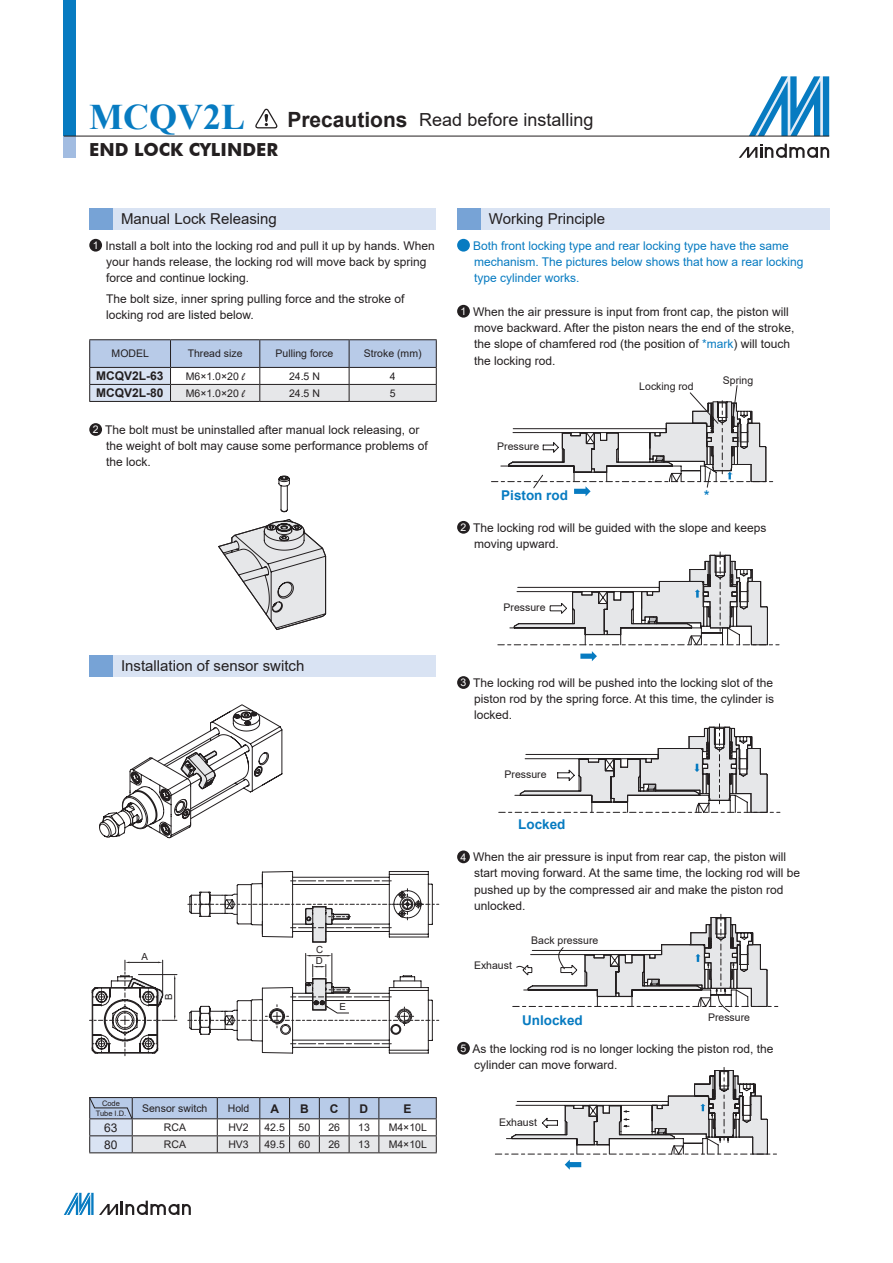
<style>
.page{position:relative;width:893px;height:1263px;background:#fff}
.page>*{position:absolute;margin:0;border:0;box-sizing:border-box;transform-origin:0 0}
.t1{font:18px "Arial";color:#231f20}
.t2{font:700 18px "Futura BT";color:#231f20}
.t3{font:15px "Arial";color:#231f20}
.t4{font:700 13.5px "Arial";color:#077bc1}
.t5{font:12px/16.4px "Arial";color:#231f20}
.t6{font:12px/16.2px "Arial";color:#077bc1}
.t7{font:700 12px "Arial";color:#231f20}
.t8{font:10.5px "Arial";color:#231f20}
.t9{font:9.75px/10.8px "Arial";color:#231f20}
.t10{font:7.5px/10.5px "Arial";color:#231f20;text-align:center}
.s1{font-family:"Times New Roman";font-weight:700;font-size:36px;color:#077bc1}
.s2{font-weight:700;font-size:21px}
.s3{font-size:10.5px;color:#fff}
.s4{font-family:"Brush Script";font-size:12px}
.s5{color:#077bc1}
</style>
<div class="page">
<svg style="left:749px;top:76px;width:80px;height:60px"></svg>
<svg style="left:739px;top:144px;width:90px;height:14px"></svg>
<div style="left:64px;top:0;width:12px;height:136px;background:#077bc1"></div>
<div style="left:64px;top:136px;width:12px;height:21px;background:#a2bce1"></div>
<hr style="left:64px;top:136px;width:765px;height:1px;background:#231f20">
<svg style="left:64px;top:1193px;width:127px;height:22px"></svg>
<svg style="left:255px;top:108px;width:23px;height:21px"></svg>
<svg style="left:218px;top:475px;width:108px;height:155px"></svg>
<svg style="left:99px;top:812px;width:12px;height:26px"></svg>
<svg style="left:90px;top:871px;width:349px;height:185px"></svg>
<svg style="left:111px;top:704px;width:304px;height:284px"></svg>
<svg style="left:89px;top:1097px;width:348px;height:56px"></svg>
<svg style="left:491px;top:385px;width:282px;height:111px"></svg>
<svg style="left:498px;top:552px;width:281px;height:109px"></svg>
<svg style="left:513px;top:914px;width:265px;height:99px"></svg>
<svg style="left:495px;top:1067px;width:281px;height:103px"></svg>
<svg style="left:499px;top:724px;width:281px;height:89px"></svg>
<div style="left:89px;top:208px;width:347px;height:22px;background:#d9e3f3"></div>
<div style="left:89px;top:208px;width:24px;height:22px;background:#77a3d6"></div>
<div style="left:457px;top:208px;width:372px;height:22px;background:#d9e3f3"></div>
<div style="left:457px;top:208px;width:23px;height:22px;background:#77a3d6"></div>
<div style="left:89px;top:655px;width:347px;height:21px;background:#d9e3f3"></div>
<div style="left:89px;top:655px;width:24px;height:21px;background:#77a3d6"></div>
<div style="left:89px;top:239px;width:13px;height:13px;background:#231f20;border-radius:50%"></div>
<div style="left:89px;top:423px;width:13px;height:13px;background:#231f20;border-radius:50%"></div>
<div style="left:457px;top:239px;width:13px;height:13px;background:#077bc1;border-radius:50%"></div>
<div style="left:457px;top:305px;width:13px;height:13px;background:#231f20;border-radius:50%"></div>
<div style="left:457px;top:521px;width:13px;height:13px;background:#231f20;border-radius:50%"></div>
<div style="left:457px;top:1042px;width:13px;height:12px;background:#231f20;border-radius:50%"></div>
<div style="left:457px;top:676px;width:13px;height:13px;background:#231f20;border-radius:50%"></div>
<div style="left:457px;top:850px;width:13px;height:13px;background:#231f20;border-radius:50%"></div>
<hr style="left:89px;top:401px;width:82px;height:1px;background:#231f20">
<hr style="left:171px;top:401px;width:89px;height:1px;background:#231f20">
<hr style="left:260px;top:401px;width:89px;height:1px;background:#231f20">
<hr style="left:349px;top:401px;width:88px;height:1px;background:#231f20">
<hr style="left:89px;top:339px;width:82px;height:1px;background:#231f20">
<hr style="left:171px;top:339px;width:89px;height:1px;background:#231f20">
<hr style="left:260px;top:339px;width:89px;height:1px;background:#231f20">
<hr style="left:349px;top:339px;width:88px;height:1px;background:#231f20">
<svg style="left:89px;top:340px;width:348px;height:61px"></svg>
<hr style="left:89px;top:367px;width:82px;height:1px;background:#231f20">
<hr style="left:171px;top:367px;width:89px;height:1px;background:#231f20">
<hr style="left:260px;top:367px;width:89px;height:1px;background:#231f20">
<hr style="left:349px;top:367px;width:88px;height:1px;background:#231f20">
<h1 class="t1" style="left:89px;top:108px;width:506px"><span class="s1">MCQV2L</span> <span class="s2">Precautions</span> Read before installing</h1>
<h1 class="t2" style="left:89px;top:139px;width:190px">END LOCK CYLINDER</h1>
<p class="t3" style="left:121px;top:209px;width:157px">Manual Lock Releasing</p>
<p class="t3" style="left:489px;top:209px;width:118px">Working Principle</p>
<p class="t5" style="left:106px;top:237px;width:330px;text-indent:-14px"><span class="s3">1</span> Install a bolt into the locking rod and pull it up by hands. When your hands release, the locking rod will move back by spring force and continue locking.</p>
<p class="t5" style="left:106px;top:290px;width:300px">The bolt size, inner spring pulling force and the stroke of locking rod are listed below.</p>
<p class="t8" style="left:112px;top:346px;width:39px">MODEL</p>
<p class="t8" style="left:188px;top:346px;width:56px">Thread size</p>
<p class="t8" style="left:276px;top:346px;width:59px">Pulling force</p>
<p class="t8" style="left:364px;top:346px;width:59px">Stroke (mm)</p>
<p class="t7" style="left:96px;top:367px;width:69px">MCQV2L-63</p>
<p class="t8" style="left:186px;top:369px;width:60px">M6×1.0×20 <span class="s4">l</span></p>
<p class="t8" style="left:289px;top:369px;width:32px">24.5 N</p>
<p class="t8" style="left:390px;top:369px;width:7px">4</p>
<p class="t7" style="left:96px;top:385px;width:69px">MCQV2L-80</p>
<p class="t8" style="left:186px;top:386px;width:60px">M6×1.0×20 <span class="s4">l</span></p>
<p class="t8" style="left:289px;top:386px;width:32px">24.5 N</p>
<p class="t8" style="left:390px;top:386px;width:7px">5</p>
<p class="t5" style="left:106px;top:421px;width:323px;text-indent:-14px"><span class="s3">2</span> The bolt must be uninstalled after manual lock releasing, or the weight of bolt may cause some performance problems of the lock.</p>
<p class="t3" style="left:121px;top:655px;width:185px">Installation of sensor switch</p>
<p class="t9" style="left:142px;top:951px;width:8px">A</p>
<p class="t9" style="left:163px;top:1000px;width:8px;rotate:-90deg">B</p>
<p class="t9" style="left:316px;top:944px;width:9px">C<br>D</p>
<p class="t9" style="left:340px;top:1001px;width:8px">E</p>
<p class="t10" style="left:96px;top:1098px;width:32px">Code<br>Tube I.D.</p>
<p class="t8" style="left:142px;top:1101px;width:67px">Sensor switch</p>
<p class="t8" style="left:228px;top:1101px;width:23px">Hold</p>
<p class="t7" style="left:271px;top:1100px;width:10px">A</p>
<p class="t7" style="left:300px;top:1100px;width:10px">B</p>
<p class="t7" style="left:330px;top:1100px;width:10px">C</p>
<p class="t7" style="left:360px;top:1100px;width:10px">D</p>
<p class="t7" style="left:404px;top:1100px;width:10px">E</p>
<p class="t5" style="left:104px;top:1119px;width:15px">63</p>
<p class="t8" style="left:164px;top:1120px;width:24px">RCA</p>
<p class="t8" style="left:228px;top:1120px;width:22px">HV2</p>
<p class="t8" style="left:264px;top:1120px;width:22px">42.5</p>
<p class="t8" style="left:299px;top:1120px;width:13px">50</p>
<p class="t8" style="left:328px;top:1120px;width:13px">26</p>
<p class="t8" style="left:358px;top:1120px;width:13px">13</p>
<p class="t8" style="left:389px;top:1120px;width:40px">M4×10L</p>
<p class="t5" style="left:104px;top:1136px;width:15px">80</p>
<p class="t8" style="left:164px;top:1137px;width:24px">RCA</p>
<p class="t8" style="left:228px;top:1137px;width:22px">HV3</p>
<p class="t8" style="left:264px;top:1137px;width:22px">49.5</p>
<p class="t8" style="left:299px;top:1137px;width:13px">60</p>
<p class="t8" style="left:328px;top:1137px;width:13px">26</p>
<p class="t8" style="left:358px;top:1137px;width:13px">13</p>
<p class="t8" style="left:389px;top:1137px;width:40px">M4×10L</p>
<p class="t6" style="left:473px;top:237px;width:332px">Both front locking type and rear locking type have the same mechanism. The pictures below shows that how a rear locking type cylinder works.</p>
<p class="t5" style="left:474px;top:303px;width:322px;text-indent:-14px"><span class="s3">1</span> When the air pressure is input from front cap, the piston will move backward. After the piston nears the end of the stroke, the slope of chamfered rod (the position of <span class="s5">*mark</span>) will touch the locking rod.</p>
<p class="t8" style="left:497px;top:439px;width:44px">Pressure</p>
<p class="t4" style="left:501px;top:485px;width:68px">Piston rod</p>
<p class="t8" style="left:639px;top:379px;width:56px">Locking rod</p>
<p class="t8" style="left:723px;top:373px;width:32px">Spring</p>
<p class="t4" style="left:704px;top:485px;width:7px">*</p>
<p class="t5" style="left:474px;top:519px;width:294px;text-indent:-14px"><span class="s3">2</span> The locking rod will be guided with the slope and keeps moving upward.</p>
<p class="t8" style="left:504px;top:600px;width:44px">Pressure</p>
<p class="t5" style="left:474px;top:674px;width:302px;text-align:justify;text-indent:-14px"><span class="s3">3</span> The locking rod will be pushed into the locking slot of the piston rod by the spring force. At this time, the cylinder is locked.</p>
<p class="t8" style="left:504px;top:767px;width:44px">Pressure</p>
<p class="t4" style="left:518px;top:815px;width:49px">Locked</p>
<p class="t5" style="left:474px;top:849px;width:328px;text-indent:-14px"><span class="s3">4</span> When the air pressure is input from rear cap, the piston will start moving forward. At the same time, the locking rod will be pushed up by the compressed air and make the piston rod unlocked.</p>
<p class="t8" style="left:474px;top:958px;width:39px">Exhaust</p>
<p class="t8" style="left:531px;top:933px;width:69px">Back pressure</p>
<p class="t4" style="left:522px;top:1010px;width:62px">Unlocked</p>
<p class="t8" style="left:708px;top:1010px;width:44px">Pressure</p>
<p class="t5" style="left:474px;top:1040px;width:301px;text-indent:-14px"><span class="s3">5</span> As the locking rod is no longer locking the piston rod, the cylinder can move forward.</p>
<p class="t8" style="left:499px;top:1115px;width:39px">Exhaust</p>
</div>
